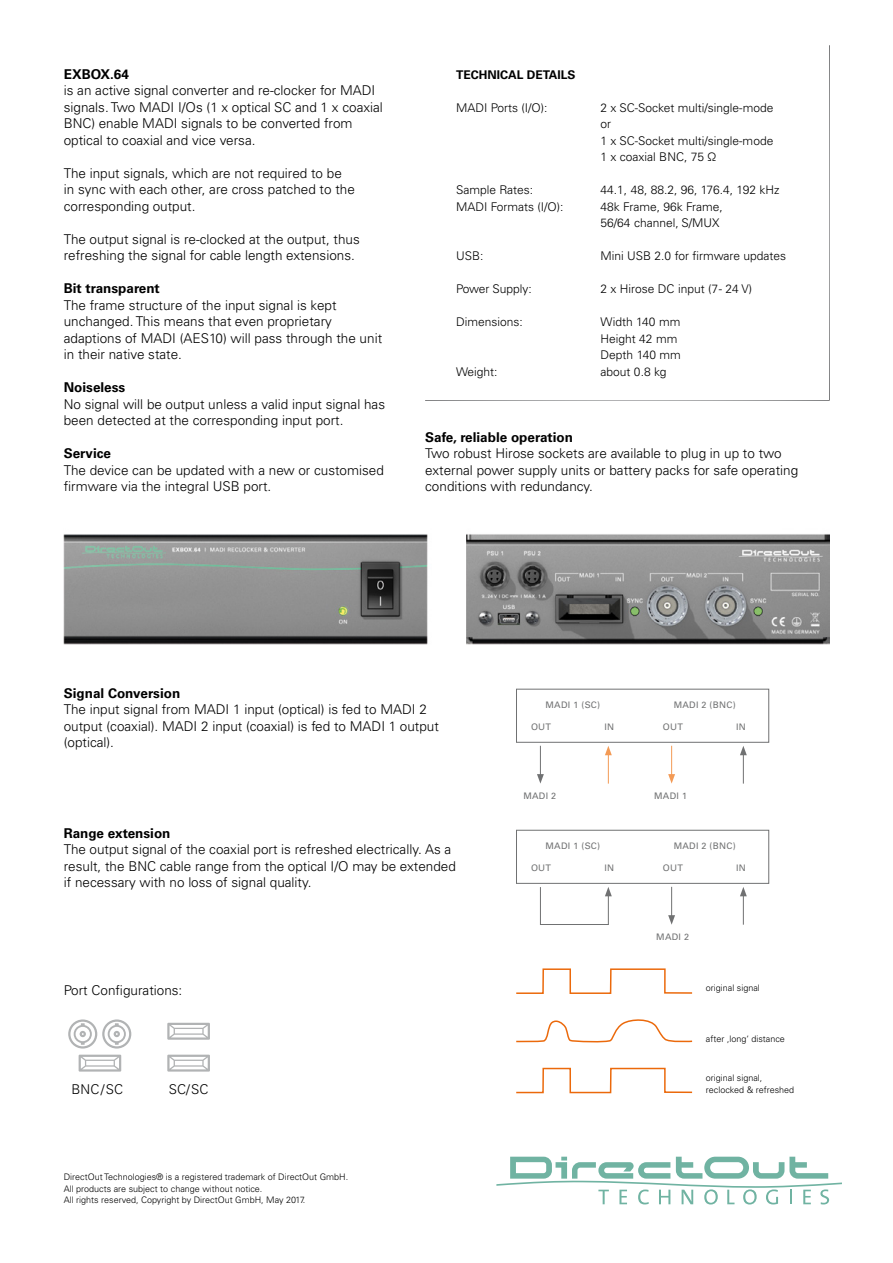
<style>
.page{position:relative;width:893px;height:1263px;background:#fff}
.page>*{position:absolute;margin:0;border:0;box-sizing:border-box;transform-origin:0 0}
.t1{font:300 13.5px/16.5px "Univers LT Pro 45";color:#000}
.t2{font:700 13.5px "Univers LT Pro 65";color:#000}
.t3{font:300 12px/16.5px "Univers LT Pro 45";color:#000}
.t4{font:700 12px "Univers LT Pro 65";color:#000}
.t5{font:300 9px/11.6px "Univers LT Pro 45";color:#000}
.t6{font:9px "Univers LT Pro 55 Roman";letter-spacing:.03em;color:#707172}
</style>
<div class="page">
<div style="left:425px;top:45px;width:405px;height:355px;background:#fff;border:1px solid #fff"></div>
<svg style="left:496px;top:1157px;width:346px;height:47px"></svg>
<svg style="left:167px;top:1023px;width:43px;height:17px"></svg>
<svg style="left:167px;top:1055px;width:43px;height:16px"></svg>
<svg style="left:79px;top:1055px;width:42px;height:16px"></svg>
<svg style="left:68px;top:1019px;width:63px;height:29px"></svg>
<img style="left:466px;top:534px;width:363px;height:111px">
<img style="left:64px;top:534px;width:364px;height:111px">
<svg style="left:516px;top:968px;width:177px;height:26px"></svg>
<svg style="left:516px;top:1067px;width:177px;height:27px"></svg>
<svg style="left:516px;top:1019px;width:177px;height:24px"></svg>
<div style="left:516px;top:689px;width:253px;height:54px;border:1px solid #707172"></div>
<hr style="left:540px;top:746px;width:1px;height:30px;background:#707172">
<svg style="left:537px;top:774px;width:7px;height:10px"></svg>
<hr style="left:608px;top:753px;width:1px;height:31px;background:#f39a55">
<svg style="left:605px;top:746px;width:7px;height:9px"></svg>
<hr style="left:743px;top:753px;width:1px;height:31px;background:#707172">
<svg style="left:740px;top:746px;width:7px;height:9px"></svg>
<hr style="left:671px;top:746px;width:1px;height:30px;background:#f39a55">
<svg style="left:668px;top:774px;width:7px;height:10px"></svg>
<div style="left:516px;top:830px;width:253px;height:54px;border:1px solid #707172"></div>
<svg style="left:540px;top:887px;width:72px;height:38px"></svg>
<hr style="left:743px;top:894px;width:1px;height:31px;background:#707172">
<svg style="left:740px;top:887px;width:7px;height:9px"></svg>
<hr style="left:671px;top:887px;width:1px;height:30px;background:#707172">
<svg style="left:668px;top:915px;width:7px;height:10px"></svg>
<p class="t2" style="left:64px;top:66px;width:67px">EXBOX.64</p>
<p class="t1" style="left:64px;top:82px;width:321px">is an active signal converter and re-clocker for MADI signals. Two MADI I/Os (1 x optical SC and 1 x coaxial BNC) enable MADI signals to be converted from optical to coaxial and vice versa.</p>
<p class="t1" style="left:64px;top:165px;width:293px">The input signals, which are not required to be in sync with each other, are cross patched to the corresponding output.</p>
<p class="t1" style="left:64px;top:231px;width:298px">The output signal is re-clocked at the output, thus refreshing the signal for cable length extensions.</p>
<p class="t2" style="left:64px;top:280px;width:98px">Bit transparent</p>
<p class="t1" style="left:64px;top:297px;width:320px">The frame structure of the input signal is kept unchanged. This means that even proprietary adaptions of MADI (AES10) will pass through the unit in their native state.</p>
<p class="t2" style="left:64px;top:379px;width:63px">Noiseless</p>
<p class="t1" style="left:64px;top:396px;width:323px">No signal will be output unless a valid input signal has been detected at the corresponding input port.</p>
<p class="t2" style="left:64px;top:445px;width:49px">Service</p>
<p class="t1" style="left:64px;top:462px;width:322px">The device can be updated with a new or customised firmware via the integral USB port.</p>
<p class="t4" style="left:456px;top:67px;width:121px">TECHNICAL DETAILS</p>
<p class="t3" style="left:456px;top:99px;width:93px">MADI Ports (I/O):</p>
<p class="t3" style="left:601px;top:99px;width:174px">2 x SC-Socket multi/single-mode or<br>1 x SC-Socket multi/single-mode<br>1 x coaxial BNC, 75 Ω</p>
<p class="t3" style="left:456px;top:182px;width:79px">Sample Rates:</p>
<p class="t3" style="left:601px;top:182px;width:180px">44.1, 48, 88.2, 96, 176.4, 192 kHz</p>
<p class="t3" style="left:456px;top:198px;width:109px">MADI Formats (I/O):</p>
<p class="t3" style="left:601px;top:198px;width:124px">48k Frame, 96k Frame,<br>56/64 channel, S/MUX</p>
<p class="t3" style="left:456px;top:248px;width:29px">USB:</p>
<p class="t3" style="left:601px;top:248px;width:187px">Mini USB 2.0 for firmware updates</p>
<p class="t3" style="left:456px;top:281px;width:77px">Power Supply:</p>
<p class="t3" style="left:601px;top:281px;width:153px">2 x Hirose DC input (7 - 24 V)</p>
<p class="t3" style="left:456px;top:314px;width:68px">Dimensions:</p>
<p class="t3" style="left:601px;top:314px;width:82px">Width 140 mm<br>Height 42 mm<br>Depth 140 mm</p>
<p class="t3" style="left:456px;top:363px;width:43px">Weight:</p>
<p class="t3" style="left:601px;top:363px;width:67px">about 0.8 kg</p>
<p class="t2" style="left:425px;top:429px;width:149px">Safe, reliable operation</p>
<p class="t1" style="left:425px;top:445px;width:374px">Two robust Hirose sockets are available to plug in up to two external power supply units or battery packs for safe operating conditions with redundancy.</p>
<p class="t2" style="left:64px;top:685px;width:118px">Signal Conversion</p>
<p class="t1" style="left:64px;top:701px;width:377px">The input signal from MADI 1 input (optical) is fed to MADI 2 output (coaxial). MADI 2 input (coaxial) is fed to MADI 1 output (optical).</p>
<p class="t6" style="left:545px;top:699px;width:56px">MADI 1 (SC)</p>
<p class="t6" style="left:531px;top:721px;width:22px">OUT</p>
<p class="t6" style="left:604px;top:721px;width:11px">IN</p>
<p class="t6" style="left:674px;top:699px;width:63px">MADI 2 (BNC)</p>
<p class="t6" style="left:663px;top:721px;width:22px">OUT</p>
<p class="t6" style="left:736px;top:721px;width:11px">IN</p>
<p class="t6" style="left:523px;top:790px;width:34px">MADI 2</p>
<p class="t6" style="left:654px;top:790px;width:34px">MADI 1</p>
<p class="t2" style="left:64px;top:825px;width:108px">Range extension</p>
<p class="t1" style="left:64px;top:841px;width:394px">The output signal of the coaxial port is refreshed electrically. As a result, the BNC cable range from the optical I/O may be extended if necessary with no loss of signal quality.</p>
<p class="t6" style="left:545px;top:840px;width:56px">MADI 1 (SC)</p>
<p class="t6" style="left:531px;top:862px;width:22px">OUT</p>
<p class="t6" style="left:604px;top:862px;width:11px">IN</p>
<p class="t6" style="left:674px;top:840px;width:63px">MADI 2 (BNC)</p>
<p class="t6" style="left:663px;top:862px;width:22px">OUT</p>
<p class="t6" style="left:736px;top:862px;width:11px">IN</p>
<p class="t6" style="left:656px;top:931px;width:34px">MADI 2</p>
<p class="t1" style="left:64px;top:981px;width:120px">Port Configurations:</p>
<p class="t5" style="left:706px;top:982px;width:56px">original signal</p>
<p class="t5" style="left:706px;top:1032px;width:81px">after ‚long‘ distance</p>
<p class="t5" style="left:706px;top:1072px;width:90px">original signal, reclocked &amp; refreshed</p>
<p class="t1" style="left:72px;top:1080px;width:53px">BNC/SC</p>
<p class="t1" style="left:169px;top:1080px;width:41px">SC/SC</p>
<p class="t5" style="left:64px;top:1171px;width:286px">DirectOut Technologies® is a registered trademark of DirectOut GmbH.<br>All products are subject to change without notice.<br>All rights reserved, Copyright by DirectOut GmbH, May 2017.</p>
</div>
